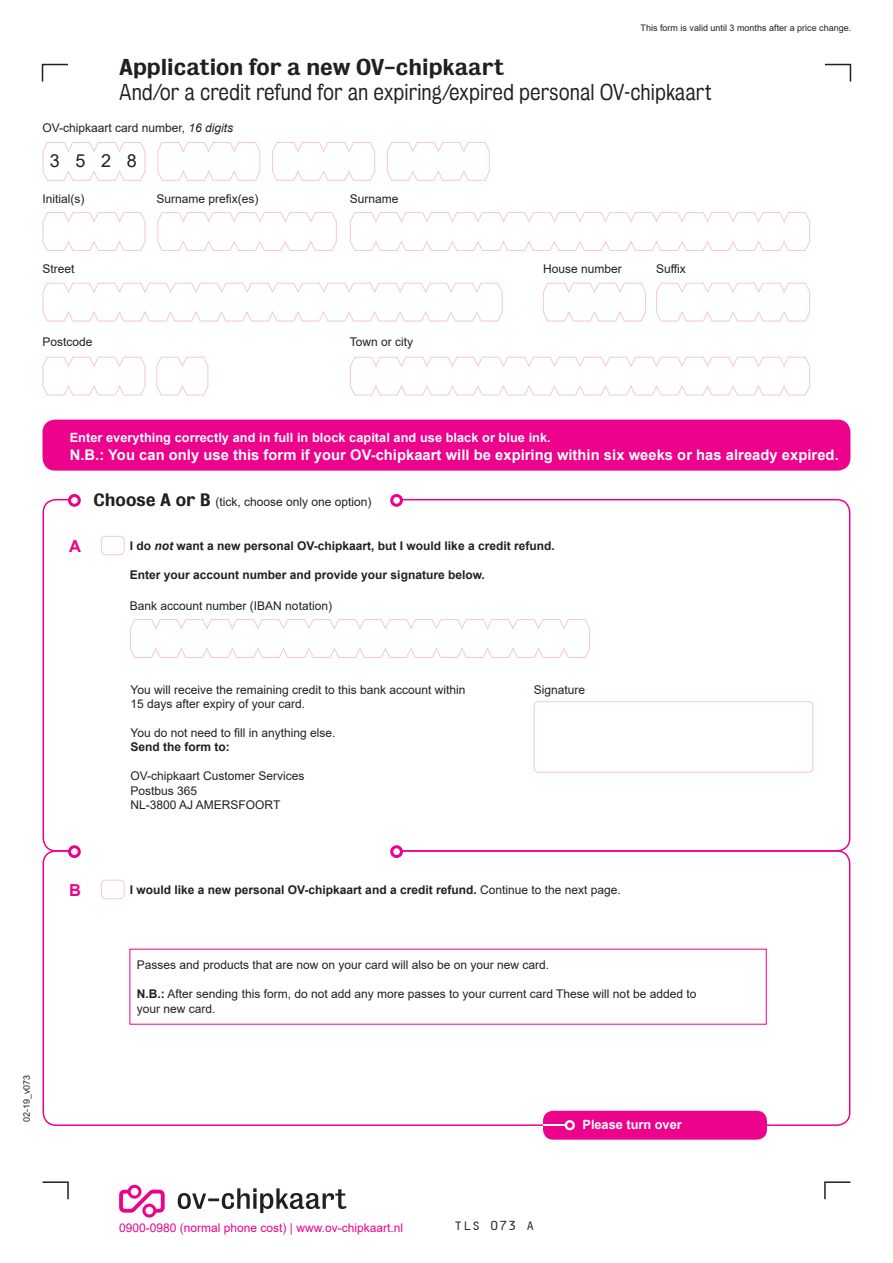
<style>
.page{position:relative;width:893px;height:1263px;background:#fff}
.page>*{position:absolute;margin:0;border:0;box-sizing:border-box;transform-origin:0 0}
.t1{font:21px "Bureau Grotesque Five One";color:#231f20}
.t2{font:21px "Bureau Grotesque Five Five";color:#231f20}
.t3{font:18px "Arial";color:#231f20}
.t4{font:700 16.5px "Arial";color:#ed028c}
.t5{font:15px "OCR B";color:#231f20}
.t6{font:700 14.7px "Arial";letter-spacing:.005em;color:#fff}
.t7{font:700 12.75px "Arial";letter-spacing:.005em;color:#fff}
.t8{font:12px/14.4px "Arial";color:#231f20}
.t9{font:700 12px "Arial";color:#231f20}
.t10{font:12px "Arial";color:#ed028c}
.t11{font:9px "Arial";color:#231f20}
.s1{font-style:italic}
.s2{font-family:"Bureau Grotesque Five Five";font-size:16.5px}
.s3{font-weight:400}
.s4{font-weight:700}
</style>
<div class="page">
<svg style="left:130px;top:619px;width:460px;height:39px"></svg>
<svg style="left:43px;top:142px;width:102px;height:39px"></svg>
<svg style="left:157px;top:142px;width:103px;height:39px"></svg>
<svg style="left:272px;top:142px;width:103px;height:39px"></svg>
<svg style="left:387px;top:142px;width:103px;height:39px"></svg>
<svg style="left:43px;top:212px;width:102px;height:39px"></svg>
<svg style="left:157px;top:212px;width:180px;height:39px"></svg>
<svg style="left:350px;top:212px;width:460px;height:39px"></svg>
<svg style="left:43px;top:283px;width:460px;height:38px"></svg>
<svg style="left:543px;top:283px;width:103px;height:38px"></svg>
<svg style="left:656px;top:283px;width:154px;height:38px"></svg>
<svg style="left:43px;top:357px;width:102px;height:38px"></svg>
<svg style="left:350px;top:357px;width:460px;height:38px"></svg>
<div style="left:43px;top:420px;width:807px;height:51px;background:#ed028c;border-radius:13px"></div>
<div style="left:43px;top:850px;width:807px;height:276px;border:2px solid #ed028c;border-radius:13px"></div>
<div style="left:543px;top:1111px;width:224px;height:29px;background:#ed028c;border-radius:10px"></div>
<div style="left:565px;top:1120px;width:10px;height:10px;border:2px solid #fff;border-radius:50%"></div>
<hr style="left:543px;top:1124px;width:24px;height:2px;background:#fff">
<div style="left:74px;top:845px;width:323px;height:13px;background:#fff"></div>
<div style="left:68px;top:494px;width:13px;height:13px;border:3px solid #ed028c;border-radius:50%"></div>
<div style="left:70px;top:847px;width:9px;height:9px;background:#fff;border-radius:50%"></div>
<div style="left:68px;top:845px;width:13px;height:13px;border:3px solid #ed028c;border-radius:50%"></div>
<div style="left:390px;top:494px;width:13px;height:13px;border:3px solid #ed028c;border-radius:50%"></div>
<div style="left:392px;top:847px;width:9px;height:9px;background:#fff;border-radius:50%"></div>
<div style="left:390px;top:845px;width:13px;height:13px;border:3px solid #ed028c;border-radius:50%"></div>
<div style="left:101px;top:536px;width:24px;height:19px;border:1px solid #f8c6db;border-radius:4px"></div>
<div style="left:101px;top:880px;width:24px;height:19px;border:1px solid #f8c6db;border-radius:4px"></div>
<svg style="left:119px;top:1185px;width:46px;height:32px"></svg>
<svg style="left:178px;top:1188px;width:168px;height:25px"></svg>
<svg style="left:156px;top:357px;width:52px;height:38px"></svg>
<div style="left:534px;top:701px;width:279px;height:72px;border:1px solid #f8c6db;border-radius:4px"></div>
<svg style="left:42px;top:1181px;width:27px;height:19px"></svg>
<svg style="left:824px;top:1181px;width:27px;height:19px"></svg>
<svg style="left:41px;top:63px;width:27px;height:19px"></svg>
<svg style="left:825px;top:63px;width:27px;height:19px"></svg>
<p class="t11" style="left:641px;top:22px;width:212px">This form is valid until 3 months after a price change.</p>
<h1 class="t2" style="left:119px;top:55px;width:386px">Application for a new OV-chipkaart</h1>
<h1 class="t1" style="left:119px;top:81px;width:594px">And/or a credit refund for an expiring/expired personal OV-chipkaart</h1>
<p class="t8" style="left:43px;top:121px;width:192px">OV-chipkaart card number, <span class="s1">16 digits</span></p>
<h2 class="t3" style="left:50px;top:148px;width:89px">3528</h2>
<p class="t8" style="left:43px;top:191px;width:43px">Initial(s)</p>
<p class="t8" style="left:156px;top:191px;width:104px">Surname prefix(es)</p>
<p class="t8" style="left:350px;top:191px;width:50px">Surname</p>
<p class="t8" style="left:43px;top:262px;width:34px">Street</p>
<p class="t8" style="left:43px;top:334px;width:52px">Postcode</p>
<p class="t8" style="left:350px;top:334px;width:65px">Town or city</p>
<p class="t8" style="left:543px;top:262px;width:80px">House number</p>
<p class="t8" style="left:656px;top:262px;width:31px">Suffix</p>
<p class="t11" style="left:20px;top:1122px;width:49px;rotate:-90deg">02-19_v073</p>
<p class="t7" style="left:70px;top:428px;width:483px">Enter everything correctly and in full in block capital and use black or blue ink.</p>
<p class="t6" style="left:70px;top:444px;width:770px">N.B.: You can only use this form if your OV-chipkaart will be expiring within six weeks or has already expired.</p>
<p class="t8" style="left:94px;top:494px;width:279px"><span class="s2">Choose A or B</span> (tick, choose only one option)</p>
<h3 class="t4" style="left:69px;top:535px;width:13px">A</h3>
<h3 class="t4" style="left:69px;top:878px;width:13px">B</h3>
<p class="t9" style="left:130px;top:538px;width:426px">I do <span class="s1">not</span> want a new personal OV-chipkaart, but I would like a credit refund.</p>
<p class="t9" style="left:130px;top:566px;width:356px">Enter your account number and provide your signature below.</p>
<p class="t8" style="left:130px;top:598px;width:204px">Bank account number (IBAN notation)</p>
<p class="t8" style="left:131px;top:682px;width:337px">You will receive the remaining credit to this bank account within<br>15 days after expiry of your card.</p>
<p class="t8" style="left:131px;top:725px;width:207px">You do not need to fill in anything else.</p>
<p class="t9" style="left:131px;top:739px;width:101px">Send the form to:</p>
<p class="t8" style="left:131px;top:769px;width:176px">OV-chipkaart Customer Services<br>Postbus 365<br>NL-3800 AJ AMERSFOORT</p>
<p class="t8" style="left:534px;top:682px;width:53px">Signature</p>
<p class="t9" style="left:130px;top:881px;width:492px">I would like a new personal OV-chipkaart and a credit refund. <span class="s3">Continue to the next page.</span></p>
<p class="t8" style="left:137px;top:958px;width:414px">Passes and products that are now on your card will also be on your new card.</p>
<p class="t8" style="left:137px;top:987px;width:561px"><span class="s4">N.B.:</span> After sending this form, do not add any more passes to your current card These will not be added to your new card.</p>
<p class="t7" style="left:582px;top:1115px;width:101px">Please turn over</p>
<p class="t10" style="left:119px;top:1220px;width:285px">0900-0980 (normal phone cost) | www.ov-chipkaart.nl</p>
<p class="t5" style="left:454px;top:1218px;width:83px">TLS 073 A</p>
</div>
